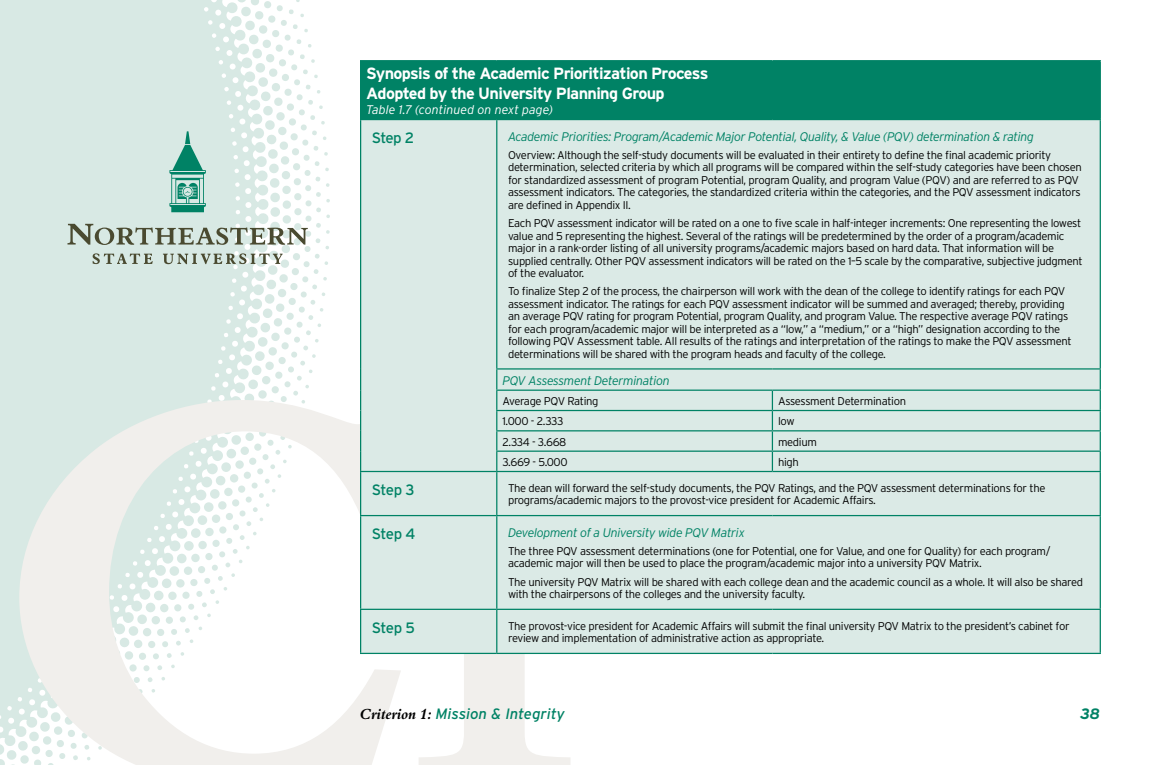
<style>
.page{position:relative;width:1170px;height:765px;background:#fff}
.page>*{position:absolute;margin:0;border:0;box-sizing:border-box;transform-origin:0 0}
.Table{font:700 16.25px/19.5px "Interstate";letter-spacing:-.04em;color:#fff}
.t1{font:italic 15px "Interstate";color:#008265}
.Table-2{font:15px "Interstate";letter-spacing:-.045em;color:#008265}
.t2{font:italic 700 15px "Interstate";color:#008265}
.Table-3{font:italic 300 12.5px "Interstate";letter-spacing:-.03em;color:#008265}
.Table-4{font:italic 300 12.5px "Interstate";color:#fff}
.Table-5{font:300 11.25px/12.5px "Interstate";letter-spacing:-.03em;color:#000}
.s1{font-family:"Aldine 401 BT Bold Italic A";font-style:normal;color:#000}
</style>
<div class="page">
<svg style="left:0;top:0;width:330px;height:765px;fill:#d8e9e4"></svg>
<svg style="left:19px;top:400px;width:551px;height:365px"></svg>
<svg style="left:169px;top:131px;width:37px;height:81px;background:#7ebeaf"></svg>
<svg style="left:68px;top:224px;width:240px;height:21px;background:#aeb8ad"></svg>
<svg style="left:93px;top:253px;width:60px;height:11px"></svg>
<svg style="left:163px;top:253px;width:120px;height:11px"></svg>
<div style="left:361px;top:61px;width:739px;height:59px;background:#008265"></div>
<div style="left:361px;top:120px;width:739px;height:533px;background:#dbeae6"></div>
<hr style="left:496px;top:410px;width:276px;height:1px;background:#008265">
<hr style="left:772px;top:410px;width:329px;height:1px;background:#008265">
<hr style="left:496px;top:430px;width:276px;height:1px;background:#008265">
<hr style="left:772px;top:430px;width:329px;height:1px;background:#008265">
<hr style="left:496px;top:451px;width:276px;height:1px;background:#008265">
<hr style="left:772px;top:451px;width:329px;height:1px;background:#008265">
<svg style="left:772px;top:391px;width:1px;height:80px"></svg>
<hr style="left:772px;top:471px;width:329px;height:1px;background:#008265">
<hr style="left:360px;top:119px;width:137px;height:1px;background:#008265">
<hr style="left:360px;top:515px;width:137px;height:1px;background:#008265">
<hr style="left:360px;top:609px;width:137px;height:1px;background:#008265">
<hr style="left:360px;top:653px;width:137px;height:1px;background:#008265">
<hr style="left:360px;top:60px;width:137px;height:1px;background:#008265">
<hr style="left:360px;top:61px;width:1px;height:58px;background:#008265">
<hr style="left:497px;top:60px;width:275px;height:1px;background:#008265">
<hr style="left:772px;top:60px;width:329px;height:1px;background:#008265">
<hr style="left:1100px;top:61px;width:1px;height:58px;background:#008265">
<hr style="left:772px;top:119px;width:329px;height:1px;background:#008265">
<hr style="left:1100px;top:120px;width:1px;height:248px;background:#008265">
<hr style="left:496px;top:368px;width:276px;height:2px;background:#008265">
<hr style="left:772px;top:368px;width:329px;height:2px;background:#008265">
<svg style="left:1100px;top:370px;width:1px;height:101px"></svg>
<hr style="left:496px;top:390px;width:276px;height:1px;background:#008265">
<hr style="left:772px;top:390px;width:329px;height:1px;background:#008265">
<hr style="left:360px;top:471px;width:137px;height:1px;background:#008265">
<hr style="left:360px;top:472px;width:1px;height:43px;background:#008265">
<hr style="left:497px;top:471px;width:275px;height:1px;background:#008265">
<hr style="left:360px;top:516px;width:1px;height:93px;background:#008265">
<hr style="left:360px;top:610px;width:1px;height:43px;background:#008265">
<hr style="left:360px;top:120px;width:1px;height:249px;background:#008265">
<hr style="left:496px;top:120px;width:1px;height:248px;background:#008265">
<svg style="left:360px;top:369px;width:1px;height:102px"></svg>
<svg style="left:496px;top:370px;width:1px;height:101px"></svg>
<hr style="left:496px;top:472px;width:1px;height:43px;background:#008265">
<hr style="left:1100px;top:472px;width:1px;height:43px;background:#008265">
<hr style="left:497px;top:515px;width:275px;height:1px;background:#008265">
<hr style="left:496px;top:516px;width:1px;height:93px;background:#008265">
<hr style="left:772px;top:515px;width:329px;height:1px;background:#008265">
<hr style="left:1100px;top:516px;width:1px;height:93px;background:#008265">
<hr style="left:497px;top:609px;width:275px;height:1px;background:#008265">
<hr style="left:496px;top:610px;width:1px;height:43px;background:#008265">
<hr style="left:772px;top:609px;width:329px;height:1px;background:#008265">
<hr style="left:1100px;top:610px;width:1px;height:43px;background:#008265">
<hr style="left:497px;top:653px;width:275px;height:1px;background:#008265">
<hr style="left:772px;top:653px;width:329px;height:1px;background:#008265">
<p class="Table" style="left:366px;top:64px;width:344px">Synopsis of the Academic Prioritization Process<br>Adopted by the University Planning Group</p>
<p class="Table-4" style="left:366px;top:102px;width:189px">Table 1.7 (continued on next page)</p>
<p class="Table-2" style="left:372px;top:128px;width:44px">Step 2</p>
<p class="Table-3" style="left:508px;top:129px;width:528px">Academic Priorities: Program/Academic Major Potential, Quality, &amp; Value (PQV) determination &amp; rating</p>
<p class="Table-5" style="left:508px;top:149px;width:575px">Overview: Although the self-study documents will be evaluated in their entirety to define the final academic priority determination, selected criteria by which all programs will be compared within the self-study categories have been chosen for standardized assessment of program Potential, program Quality, and program Value (PQV) and are referred to as PQV assessment indicators. The categories, the standardized criteria within the categories, and the PQV assessment indicators are defined in Appendix II.</p>
<p class="Table-5" style="left:508px;top:217px;width:576px">Each PQV assessment indicator will be rated on a one to five scale in half-integer increments: One representing the lowest value and 5 representing the highest. Several of the ratings will be predetermined by the order of a program/academic major in a rank-order listing of all university programs/academic majors based on hard data. That information will be supplied centrally. Other PQV assessment indicators will be rated on the 1–5 scale by the comparative, subjective judgment of the evaluator.</p>
<p class="Table-5" style="left:508px;top:285px;width:565px">To finalize Step 2 of the process, the chairperson will work with the dean of the college to identify ratings for each PQV assessment indicator. The ratings for each PQV assessment indicator will be summed and averaged; thereby, providing an average PQV rating for program Potential, program Quality, and program Value. The respective average PQV ratings for each program/academic major will be interpreted as a “low,” a “medium,” or a “high” designation according to the following PQV Assessment table. All results of the ratings and interpretation of the ratings to make the PQV assessment determinations will be shared with the program heads and faculty of the college.</p>
<p class="Table-3" style="left:502px;top:373px;width:169px">PQV Assessment Determination</p>
<p class="Table-5" style="left:502px;top:395px;width:98px">Average PQV Rating</p>
<p class="Table-5" style="left:778px;top:395px;width:130px">Assessment Determination</p>
<p class="Table-5" style="left:502px;top:415px;width:62px">1.000 - 2.333</p>
<p class="Table-5" style="left:778px;top:415px;width:18px">low</p>
<p class="Table-5" style="left:502px;top:435px;width:66px">2.334 - 3.668</p>
<p class="Table-5" style="left:778px;top:435px;width:40px">medium</p>
<p class="Table-5" style="left:502px;top:456px;width:67px">3.669 - 5.000</p>
<p class="Table-5" style="left:778px;top:456px;width:22px">high</p>
<p class="Table-2" style="left:372px;top:480px;width:44px">Step 3</p>
<p class="Table-5" style="left:508px;top:482px;width:539px">The dean will forward the self-study documents, the PQV Ratings, and the PQV assessment determinations for the programs/academic majors to the provost-vice president for Academic Affairs.</p>
<p class="Table-2" style="left:372px;top:524px;width:45px">Step 4</p>
<p class="Table-3" style="left:508px;top:525px;width:238px">Development of a University wide PQV Matrix</p>
<p class="Table-5" style="left:508px;top:545px;width:544px">The three PQV assessment determinations (one for Potential, one for Value, and one for Quality) for each program/ academic major will then be used to place the program/academic major into a university PQV Matrix.</p>
<p class="Table-5" style="left:508px;top:575px;width:577px">The university PQV Matrix will be shared with each college dean and the academic council as a whole. It will also be shared with the chairpersons of the colleges and the university faculty.</p>
<p class="Table-2" style="left:372px;top:618px;width:45px">Step 5</p>
<p class="Table-5" style="left:508px;top:619px;width:563px">The provost-vice president for Academic Affairs will submit the final university PQV Matrix to the president’s cabinet for review and implementation of administrative action as appropriate.</p>
<h2 class="t1" style="left:360px;top:704px;width:206px"><span class="s1">Criterion 1:</span> Mission &amp; Integrity</h2>
<h2 class="t2" style="left:1080px;top:704px;width:21px">38</h2>
</div>
